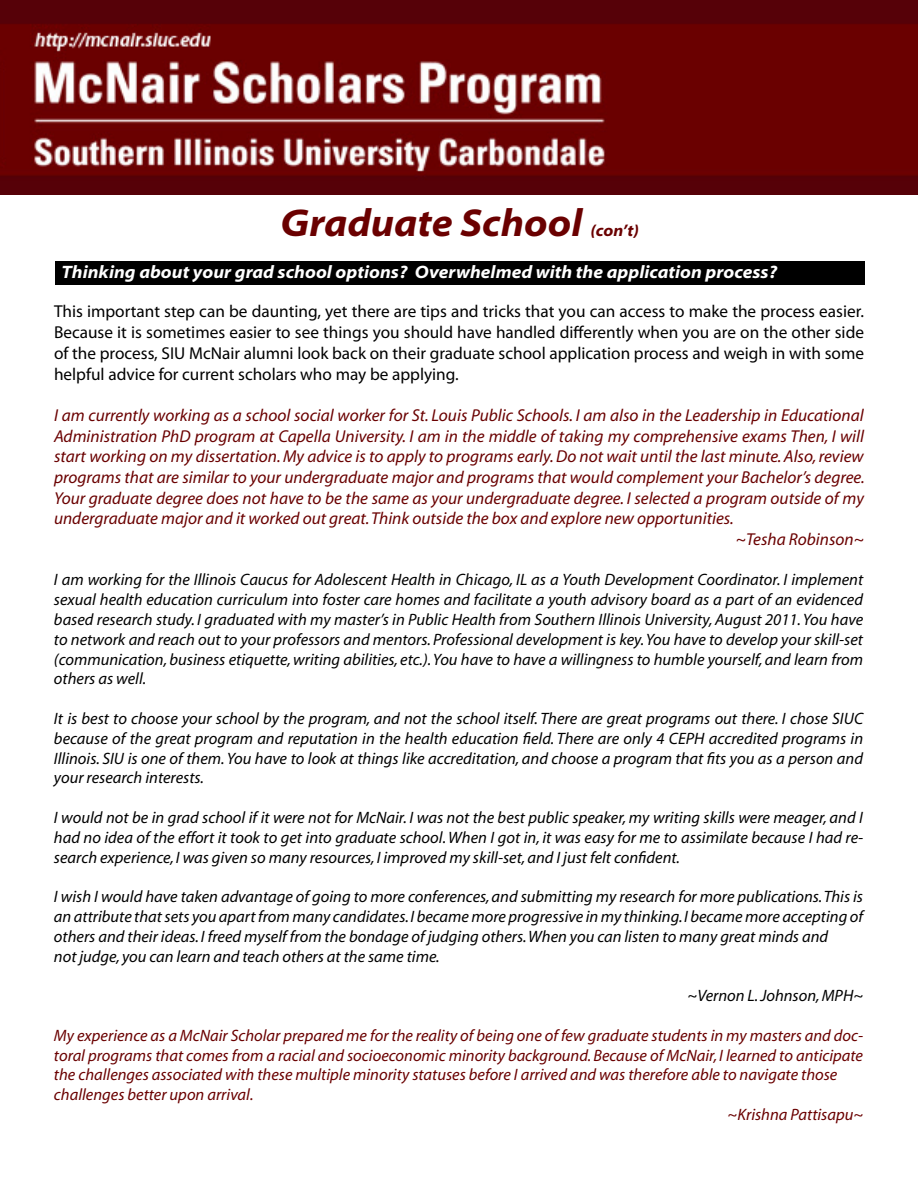
<style>
.page{position:relative;width:918px;height:1188px;background:#fff}
.page>*{position:absolute;margin:0;border:0;box-sizing:border-box;transform-origin:0 0}
.t1{font:39px "Myriad MM It 700 700";color:#6a0000}
.t2{font:18px "Myriad MM It 700 700";color:#fff}
.t3{font:17.25px "Myriad MM It 400 600";color:#6a0000}
.t4{font:17.25px/20.7px "Myriad Pro";color:#000;text-align:justify}
.t5{font:16.5px/19.8px "Myriad MM It 400 600";color:#000;text-align:justify}
.t6{font:16.5px "Myriad MM It 400 600";color:#6a0000}
.t7{font:16.5px "Myriad MM It 700 700";color:#6a0000}
</style>
<div class="page">
<img style="left:757px;top:0;width:161px;height:195px">
<img style="left:0;top:0;width:757px;height:195px">
<div style="left:55px;top:261px;width:810px;height:24px;background:#000"></div>
<h1 class="t1" style="left:280px;top:204px;width:304px">Graduate School</h1>
<p class="t7" style="left:590px;top:223px;width:50px">(con’t)</p>
<p class="t2" style="left:61px;top:264px;width:717px">Thinking about your grad school options? Overwhelmed with the application process?</p>
<p class="t4" style="left:54px;top:301px;width:812px">This important step can be daunting, yet there are tips and tricks that you can access to make the process easier.<br>Because it is sometimes easier to see things you should have handled differently when you are on the other side of the process, SIU McNair alumni look back on their graduate school application process and weigh in with some helpful advice for current scholars who may be applying.</p>
<p class="t3" style="left:54px;top:407px;width:811px">I am currently working as a school social worker for St. Louis Public Schools. I am also in the Leadership in Educational</p>
<p class="t3" style="left:54px;top:428px;width:812px">Administration PhD program at Capella University. I am in the middle of taking my comprehensive exams Then, I will</p>
<p class="t3" style="left:54px;top:448px;width:811px">start working on my dissertation. My advice is to apply to programs early. Do not wait until the last minute. Also, review</p>
<p class="t3" style="left:54px;top:469px;width:812px">programs that are similar to your undergraduate major and programs that would complement your Bachelor’s degree.</p>
<p class="t3" style="left:54px;top:490px;width:812px">Your graduate degree does not have to be the same as your undergraduate degree. I selected a program outside of my</p>
<p class="t3" style="left:54px;top:510px;width:681px">undergraduate major and it worked out great. Think outside the box and explore new opportunities.</p>
<p class="t3" style="left:736px;top:531px;width:130px">~Tesha Robinson~</p>
<p class="t5" style="left:54px;top:571px;width:811px">I am working for the Illinois Caucus for Adolescent Health in Chicago, IL as a Youth Development Coordinator. I implement sexual health education curriculum into foster care homes and facilitate a youth advisory board as a part of an evidenced based research study. I graduated with my master’s in Public Health from Southern Illinois University, August 2011. You have to network and reach out to your professors and mentors. Professional development is key. You have to develop your skill-set (communication, business etiquette, writing abilities, etc.). You have to have a willingness to humble yourself, and learn from others as well.</p>
<p class="t5" style="left:54px;top:709px;width:811px">It is best to choose your school by the program, and not the school itself. There are great programs out there. I chose SIUC because of the great program and reputation in the health education field. There are only 4 CEPH accredited programs in Illinois. SIU is one of them. You have to look at things like accreditation, and choose a program that fits you as a person and your research interests.</p>
<p class="t5" style="left:54px;top:808px;width:811px">I would not be in grad school if it were not for McNair. I was not the best public speaker, my writing skills were meager, and I had no idea of the effort it took to get into graduate school. When I got in, it was easy for me to assimilate because I had re&shy;search experience, I was given so many resources, I improved my skill-set, and I just felt confident.</p>
<p class="t5" style="left:54px;top:888px;width:811px;text-align:left">I wish I would have taken advantage of going to more conferences, and submitting my research for more publications. This is an attribute that sets you apart from many candidates. I became more progressive in my thinking. I became more accepting of others and their ideas. I freed myself from the bondage of judging others. When you can listen to many great minds and<br>not judge, you can learn and teach others at the same time.</p>
<p class="t5" style="left:688px;top:987px;width:177px">~Vernon L. Johnson, MPH~</p>
<p class="t6" style="left:54px;top:1027px;width:811px">My experience as a McNair Scholar prepared me for the reality of being one of few graduate students in my masters and doc-</p>
<p class="t6" style="left:54px;top:1047px;width:811px">toral programs that comes from a racial and socioeconomic minority background. Because of McNair, I learned to anticipate</p>
<p class="t6" style="left:54px;top:1067px;width:785px">the challenges associated with these multiple minority statuses before I arrived and was therefore able to navigate those</p>
<p class="t6" style="left:54px;top:1087px;width:201px">challenges better upon arrival.</p>
<p class="t6" style="left:728px;top:1106px;width:137px">~Krishna Pattisapu~</p>
</div>
